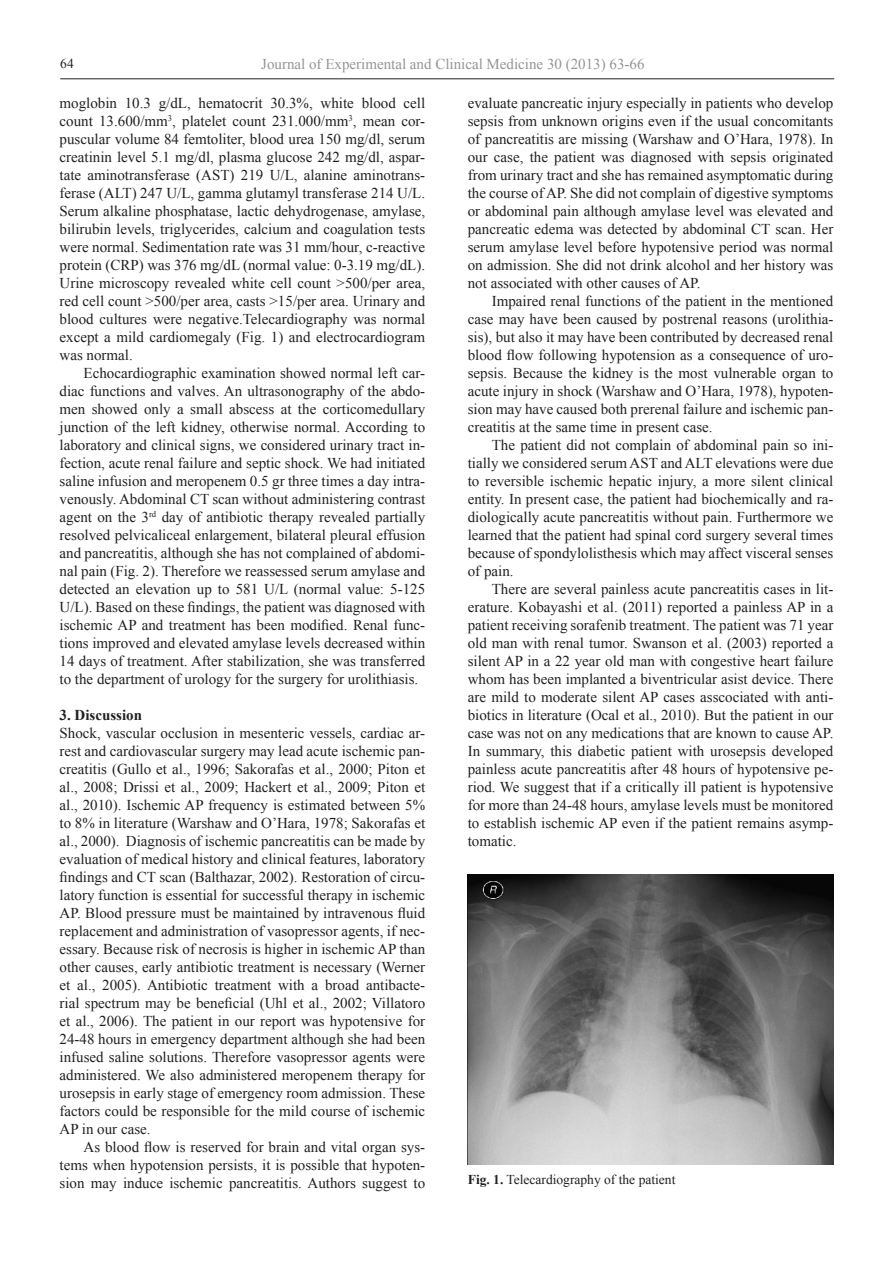
<style>
.page{position:relative;width:893px;height:1263px;background:#fff}
.page>*{position:absolute;margin:0;border:0;box-sizing:border-box;transform-origin:0 0}
.t1{font:15px/18px "Times New Roman";color:#231f20;text-align:justify}
.t2{font:15px "Times New Roman";color:#939598}
.t3{font:700 15px "Times New Roman";color:#231f20}
.t4{font:13.5px "Times New Roman";color:#231f20}
.s1{font-weight:700}
</style>
<div class="page">
<hr style="left:60px;top:79px;width:774px;height:1px;background:#231f20">
<img style="left:468px;top:874px;width:366px;height:291px">
<p class="t2" style="left:261px;top:53px;width:385px">Journal of Experimental and Clinical Medicine 30 (2013) 63-66</p>
<p class="t4" style="left:60px;top:54px;width:15px">64</p>
<p class="t1" style="left:60px;top:94px;width:367px">moglobin 10.3 g/dL, hematocrit 30.3%, white blood cell count 13.600/mm<sup>3</sup>, platelet count 231.000/mm<sup>3</sup>, mean cor&shy;puscular volume 84 femtoliter, blood urea 150 mg/dl, serum creatinin level 5.1 mg/dl, plasma glucose 242 mg/dl, aspar&shy;tate aminotransferase (AST) 219 U/L, alanine aminotrans&shy;ferase (ALT) 247 U/L, gamma glutamyl transferase 214 U/L.<br>Serum alkaline phosphatase, lactic dehydrogenase, amylase, bilirubin levels, triglycerides, calcium and coagulation tests were normal. Sedimentation rate was 31 mm/hour, c-reactive protein (CRP) was 376 mg/dL (normal value: 0-3.19 mg/dL).<br>Urine microscopy revealed white cell count &gt;500/per area, red cell count &gt;500/per area, casts &gt;15/per area. Urinary and blood cultures were negative.Telecardiography was normal except a mild cardiomegaly (Fig. 1) and electrocardiogram was normal.</p>
<p class="t1" style="left:60px;top:364px;width:367px;text-indent:24px">Echocardiographic examination showed normal left car&shy;diac functions and valves. An ultrasonography of the abdo&shy;men showed only a small abscess at the corticomedullary junction of the left kidney, otherwise normal. According to laboratory and clinical signs, we considered urinary tract in&shy;fection, acute renal failure and septic shock. We had initiated saline infusion and meropenem 0.5 gr three times a day intra&shy;venously. Abdominal CT scan without administering contrast agent on the 3<sup>rd</sup> day of antibiotic therapy revealed partially resolved pelvicaliceal enlargement, bilateral pleural effusion and pancreatitis, although she has not complained of abdomi&shy;nal pain (Fig. 2). Therefore we reassessed serum amylase and detected an elevation up to 581 U/L (normal value: 5-125<br>U/L). Based on these findings, the patient was diagnosed with ischemic AP and treatment has been modified. Renal func&shy;tions improved and elevated amylase levels decreased within 14 days of treatment. After stabilization, she was transferred to the department of urology for the surgery for urolithiasis.</p>
<p class="t3" style="left:60px;top:705px;width:84px">3. Discussion</p>
<p class="t1" style="left:60px;top:724px;width:367px">Shock, vascular occlusion in mesenteric vessels, cardiac ar&shy;rest and cardiovascular surgery may lead acute ischemic pan&shy;creatitis (Gullo et al., 1996; Sakorafas et al., 2000; Piton et al., 2008; Drissi et al., 2009; Hackert et al., 2009; Piton et al., 2010). Ischemic AP frequency is estimated between 5% to 8% in literature (Warshaw and O’Hara, 1978; Sakorafas et al., 2000). Diagnosis of ischemic pancreatitis can be made by evaluation of medical history and clinical features, laboratory findings and CT scan (Balthazar, 2002). Restoration of circu&shy;latory function is essential for successful therapy in ischemic AP. Blood pressure must be maintained by intravenous fluid replacement and administration of vasopressor agents, if nec&shy;essary. Because risk of necrosis is higher in ischemic AP than other causes, early antibiotic treatment is necessary (Werner et al., 2005). Antibiotic treatment with a broad antibacte&shy;rial spectrum may be beneficial (Uhl et al., 2002; Villatoro et al., 2006). The patient in our report was hypotensive for 24-48 hours in emergency department although she had been infused saline solutions. Therefore vasopressor agents were administered. We also administered meropenem therapy for urosepsis in early stage of emergency room admission. These factors could be responsible for the mild course of ischemic AP in our case.</p>
<p class="t1" style="left:60px;top:1138px;width:367px;text-indent:24px">As blood flow is reserved for brain and vital organ sys&shy;tems when hypotension persists, it is possible that hypoten&shy;sion may induce ischemic pancreatitis. Authors suggest to</p>
<p class="t1" style="left:468px;top:94px;width:367px">evaluate pancreatic injury especially in patients who develop sepsis from unknown origins even if the usual concomitants of pancreatitis are missing (Warshaw and O’Hara, 1978). In our case, the patient was diagnosed with sepsis originated from urinary tract and she has remained asymptomatic during the course of AP. She did not complain of digestive symptoms or abdominal pain although amylase level was elevated and pancreatic edema was detected by abdominal CT scan. Her serum amylase level before hypotensive period was normal on admission. She did not drink alcohol and her history was not associated with other causes of AP.</p>
<p class="t1" style="left:468px;top:292px;width:367px;text-indent:24px">Impaired renal functions of the patient in the mentioned case may have been caused by postrenal reasons (urolithia&shy;sis), but also it may have been contributed by decreased renal blood flow following hypotension as a consequence of uro&shy;sepsis. Because the kidney is the most vulnerable organ to acute injury in shock (Warshaw and O’Hara, 1978), hypoten&shy;sion may have caused both prerenal failure and ischemic pan&shy;creatitis at the same time in present case.</p>
<p class="t1" style="left:468px;top:436px;width:367px;text-indent:24px">The patient did not complain of abdominal pain so ini&shy;tially we considered serum AST and ALT elevations were due to reversible ischemic hepatic injury, a more silent clinical entity. In present case, the patient had biochemically and ra&shy;diologically acute pancreatitis without pain. Furthermore we learned that the patient had spinal cord surgery several times because of spondylolisthesis which may affect visceral senses of pain.</p>
<p class="t1" style="left:468px;top:580px;width:367px;text-indent:24px">There are several painless acute pancreatitis cases in lit&shy;erature. Kobayashi et al. (2011) reported a painless AP in a patient receiving sorafenib treatment. The patient was 71 year old man with renal tumor. Swanson et al. (2003) reported a silent AP in a 22 year old man with congestive heart failure whom has been implanted a biventricular asist device. There are mild to moderate silent AP cases asscociated with anti&shy;biotics in literature (Ocal et al., 2010). But the patient in our case was not on any medications that are known to cause AP.</p>
<p class="t1" style="left:468px;top:742px;width:367px">In summary, this diabetic patient with urosepsis developed painless acute pancreatitis after 48 hours of hypotensive pe&shy;riod. We suggest that if a critically ill patient is hypotensive for more than 24-48 hours, amylase levels must be monitored to establish ischemic AP even if the patient remains asymp&shy;tomatic.</p>
<p class="t4" style="left:468px;top:1171px;width:209px"><span class="s1">Fig. 1.</span> Telecardiography of the patient</p>
</div>
